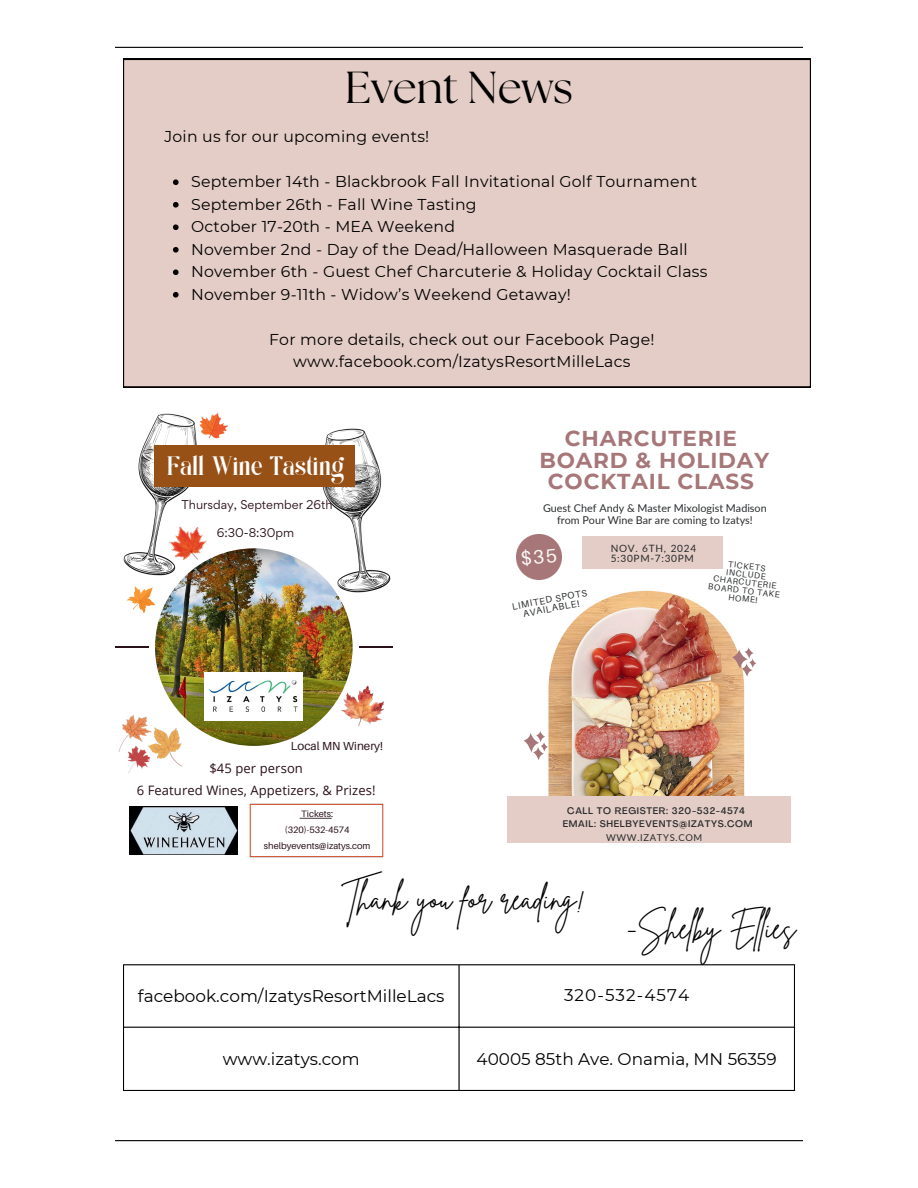
<style>
.page{position:relative;width:918px;height:1188px;background:#fff}
.page>*{position:absolute;margin:0;border:0;box-sizing:border-box;transform-origin:0 0}
.t1{font:44.7px "The Seasons";color:#000}
.t2{font:31.95px "Kage";color:#fff}
.t3{font:31.35px "Brittany Signature";color:#000}
.t4{font:700 21.6px/21.3px "Montserrat";letter-spacing:.04em;color:#a67678;text-align:center}
.t5{font:16.95px "Montserrat";color:#000}
.t6{font:16.8px "Montserrat";color:#000}
.t7{font:16.8px "Montserrat";letter-spacing:.065em;color:#000}
.t8{font:15.75px/22.5px "Montserrat";letter-spacing:.015em;color:#000;text-align:center}
.t9{font:13.05px/22.4px "Open Sans";letter-spacing:.005em;color:#2a1017;text-align:center}
.t10{font:11.7px "Aileron";color:#2a1017}
.t11{font:11.4px "Gordita";color:#2a1017}
.t12{font:10.8px/12.5px "Lato";color:#2a2c2e;text-align:center}
.t13{font:10.05px/9.9px "Lato";letter-spacing:.07em;color:#2a2c2e}
.t14{font:500 9.45px "Agrandir";letter-spacing:.07em;color:#2a2c2e}
.t15{font:9.45px/9.1px "Aileron";color:#2a2c2e;text-align:center}
.t16{font:9.45px "Lato";letter-spacing:.07em;color:#2a2c2e}
.t17{font:9.3px/16.2px "Aileron";color:#2a1017;text-align:center}
.t18{font:8.55px/16.4px "Aileron";color:#2a2c2e;text-align:center}
</style>
<div class="page">
<hr style="left:115px;top:47px;width:688px;height:1px;background:#000">
<hr style="left:115px;top:1140px;width:688px;height:1px;background:#000">
<hr style="left:123px;top:965px;width:1px;height:125px;background:#000">
<hr style="left:458px;top:965px;width:2px;height:125px;background:#000">
<hr style="left:794px;top:965px;width:1px;height:125px;background:#000">
<hr style="left:123px;top:964px;width:672px;height:1px;background:#000">
<hr style="left:123px;top:1027px;width:672px;height:1px;background:#000">
<hr style="left:123px;top:1090px;width:672px;height:1px;background:#000">
<div style="left:123px;top:59px;width:688px;height:328px;background:#e4cdc6"></div>
<svg style="left:173px;top:179px;width:6px;height:6px"></svg>
<svg style="left:173px;top:202px;width:6px;height:6px"></svg>
<svg style="left:173px;top:224px;width:6px;height:6px"></svg>
<svg style="left:173px;top:247px;width:6px;height:6px"></svg>
<svg style="left:173px;top:269px;width:6px;height:6px"></svg>
<svg style="left:173px;top:292px;width:6px;height:6px"></svg>
<img style="left:123px;top:413px;width:74px;height:163px">
<img style="left:322px;top:428px;width:69px;height:165px">
<img style="left:155px;top:548px;width:198px;height:198px;border-radius:99px">
<hr style="left:115px;top:646px;width:33px;height:2px;background:#2a1017">
<hr style="left:359px;top:646px;width:34px;height:2px;background:#2a1017">
<img style="left:129px;top:807px;width:108px;height:47px">
<svg style="left:126px;top:586px;width:29px;height:27px"></svg>
<img style="left:118px;top:713px;width:66px;height:61px">
<div style="left:154px;top:445px;width:201px;height:42px;background:#975116"></div>
<img style="left:199px;top:413px;width:29px;height:26px">
<img style="left:162px;top:518px;width:52px;height:52px">
<img style="left:339px;top:684px;width:45px;height:43px">
<img style="left:205px;top:672px;width:98px;height:48px">
<img style="left:249px;top:803px;width:135px;height:55px">
<img style="left:548px;top:591px;width:196px;height:206px">
<img style="left:516px;top:534px;width:45px;height:45px">
<svg style="left:523px;top:731px;width:25px;height:29px"></svg>
<div style="left:583px;top:536px;width:140px;height:33px;background:#e4cdc6"></div>
<div style="left:507px;top:797px;width:284px;height:46px;background:#e4cdc6"></div>
<svg style="left:732px;top:647px;width:25px;height:30px"></svg>
<svg style="left:521px;top:548px;width:36px;height:19px"></svg>
<p class="t1" style="left:345px;top:68px;width:230px">Event News</p>
<p class="t8" style="left:164px;top:125px;width:266px">Join us for our upcoming events!</p>
<p class="t8" style="left:191px;top:170px;width:507px">September 14th - Blackbrook Fall Invitational Golf Tournament</p>
<p class="t8" style="left:191px;top:193px;width:287px">September 26th - Fall Wine Tasting</p>
<p class="t8" style="left:191px;top:215px;width:265px">October 17-20th - MEA Weekend</p>
<p class="t8" style="left:191px;top:238px;width:498px">November 2nd - Day of the Dead/Halloween Masquerade Ball</p>
<h6 class="t8" style="left:191px;top:260px;width:518px">November 6th - Guest Chef Charcuterie &amp; Holiday Cocktail Class</h6>
<p class="t8" style="left:191px;top:283px;width:381px">November 9-11th - Widow’s Weekend Getaway!</p>
<p class="t8" style="left:269px;top:328px;width:387px">For more details, check out our Facebook Page! www.facebook.com/IzatysResortMilleLacs</p>
<h6 class="t2" style="left:167px;top:446px;width:179px">Fall Wine Tasting</h6>
<h6 class="t11" style="left:182px;top:497px;width:153px">Thursday, September 26th</h6>
<h6 class="t11" style="left:217px;top:525px;width:79px">6:30-8:30pm</h6>
<h4 class="t10" style="left:291px;top:739px;width:94px">Local MN Winery!</h4>
<p class="t9" style="left:137px;top:756px;width:240px">$45 per person<br>6 Featured Wines, Appetizers, &amp; Prizes!</p>
<p class="t17" style="left:264px;top:805px;width:108px">Tickets:<br>(320)-532-4574 shelbyevents@izatys.com</p>
<p class="t4" style="left:539px;top:428px;width:231px">CHARCUTERIE<br>BOARD &amp; HOLIDAY<br>COCKTAIL CLASS</p>
<p class="t12" style="left:543px;top:501px;width:225px">Guest Chef Andy &amp; Master Mixologist Madison from Pour Wine Bar are coming to Izatys!</p>
<p class="t15" style="left:511px;top:602px;width:78px;rotate:-11deg">LIMITED SPOTS<br>AVAILABLE!</p>
<p class="t13" style="left:611px;top:543px;width:87px">NOV. 6TH, 2024<br>5:30PM-7:30PM</p>
<p class="t18" style="left:716px;top:554px;width:65px;rotate:7deg">TICKETS<br>CHARCUTERIE</p>
<p class="t18" style="left:711px;top:561px;width:74px;rotate:7deg">INCLUDE<br>BOARD TO TAKE</p>
<p class="t18" style="left:729px;top:589px;width:31px;rotate:7deg">HOME!</p>
<h2 class="t14" style="left:567px;top:807px;width:179px">CALL TO REGISTER: 320-532-4574</h2>
<p class="t14" style="left:563px;top:819px;width:191px">EMAIL: SHELBYEVENTS@IZATYS.COM</p>
<p class="t16" style="left:606px;top:832px;width:98px">WWW.IZATYS.COM</p>
<p class="t3" style="left:341px;top:878px;width:246px">Thank you for reading!</p>
<p class="t3" style="left:626px;top:907px;width:171px">-Shelby El ies</p>
<h1 class="t5" style="left:138px;top:986px;width:308px">facebook.com/IzatysResortMilleLacs</h1>
<p class="t7" style="left:564px;top:985px;width:127px">320-532-4574</p>
<p class="t6" style="left:223px;top:1049px;width:138px">www.izatys.com</p>
<p class="t6" style="left:477px;top:1049px;width:302px">40005 85th Ave. Onamia, MN 56359</p>
</div>
